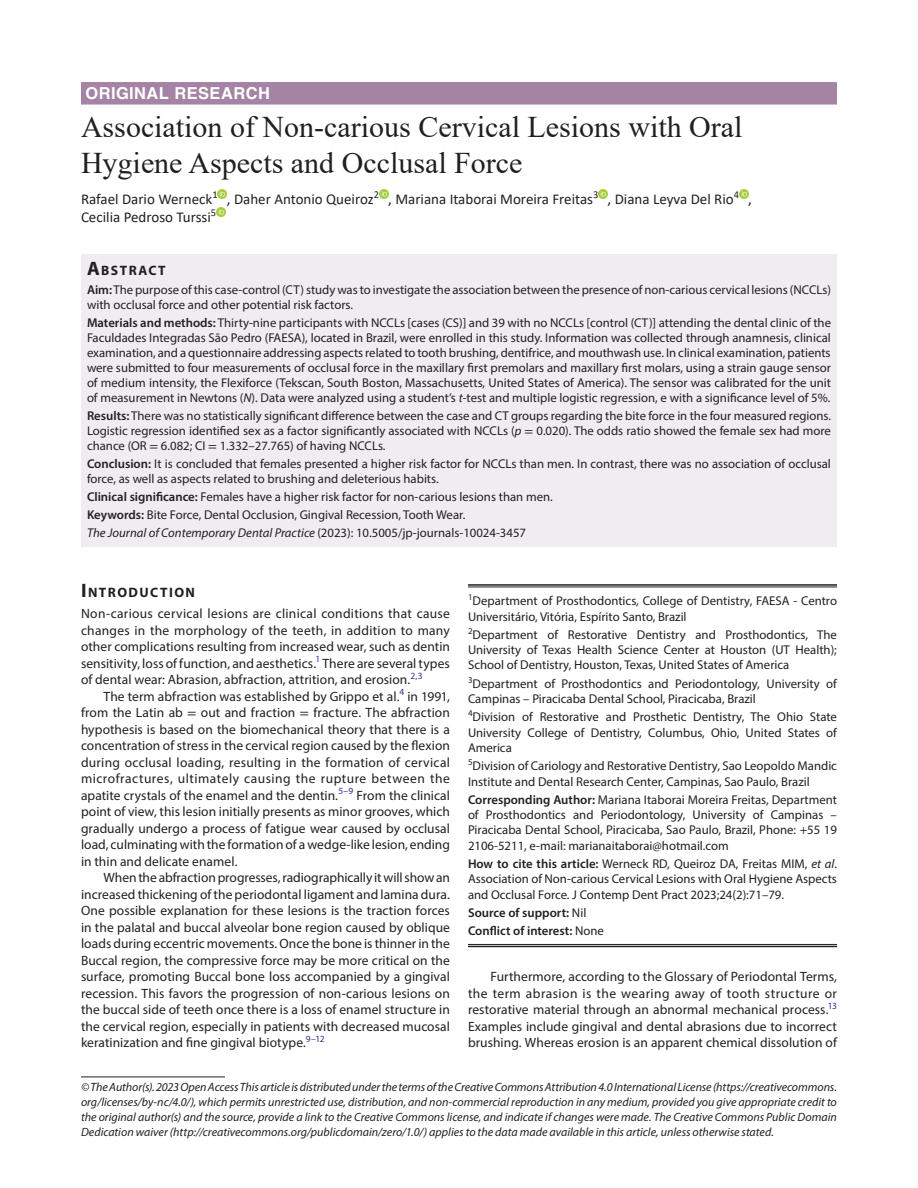
<style>
.page{position:relative;width:918px;height:1188px;background:#fff}
.page>*{position:absolute;margin:0;border:0;box-sizing:border-box;transform-origin:0 0}
.t1{font:30px/36px "Times New Roman";color:#231f20}
.ArticleType{font:700 16.5px "Helvetica LT Std";letter-spacing:.025em;color:#fff}
.AuthorName{font:15px/18px "Calibri";color:#231f20}
.Head-1-first{font:700 13.65px "Myriad Pro";letter-spacing:.105em;color:#231f20}
.AbstractTitle{font:700 13.65px "Myriad Pro";letter-spacing:.105em;color:#231f20}
.Para-Indent{font:13.5px/16.5px "Myriad Pro";color:#231f20;text-align:justify}
.Para-NoIndent{font:13.5px/16.5px "Myriad Pro";letter-spacing:.005em;color:#231f20;text-align:justify}
.Abstract-Para-first{font:12.75px/15px "Myriad Pro";color:#231f20}
.Affiliation{font:12.75px/15.3px "Myriad Pro";color:#231f20;text-align:justify}
.Corresponding_Author{font:12.75px/15.3px "Myriad Pro";color:#231f20;text-align:justify}
.How_to_Cite{font:12.75px/15.3px "Myriad Pro";color:#231f20;text-align:justify}
.Affiliation-first{font:12.75px/15.3px "Myriad Pro";color:#231f20}
.JT_DOI{font:italic 12.75px "Myriad Pro";color:#231f20}
.Keywords{font:12.75px "Myriad Pro";color:#231f20}
.COI{font:600 12.75px "Myriad Pro";color:#231f20}
.Source{font:600 12.75px "Myriad Pro";color:#231f20}
.FootNote{font:italic 12px/15px "Myriad Pro";color:#231f20;text-align:justify}
.s1{font-size:19.5px}
.s2{font-weight:600}
.s3{font-style:italic}
.s4{font-family:"STIX General"}
.s5{font-style:normal}
.s6{font-weight:400}
</style>
<div class="page">
<div style="left:81px;top:82px;width:756px;height:23px;background:#a483a5"></div>
<div style="left:81px;top:254px;width:756px;height:26px;background:#f0ecf1"></div>
<div style="left:81px;top:279px;width:756px;height:39px;background:#f0ecf1"></div>
<div style="left:81px;top:312px;width:756px;height:99px;background:#f0ecf1"></div>
<div style="left:81px;top:405px;width:756px;height:55px;background:#f0ecf1"></div>
<div style="left:81px;top:453px;width:756px;height:39px;background:#f0ecf1"></div>
<div style="left:81px;top:486px;width:756px;height:24px;background:#f0ecf1"></div>
<div style="left:81px;top:504px;width:756px;height:24px;background:#f0ecf1"></div>
<div style="left:81px;top:522px;width:756px;height:24px;background:#f0ecf1"></div>
<svg style="left:218px;top:189px;width:9px;height:9px"></svg>
<svg style="left:379px;top:189px;width:9px;height:9px"></svg>
<svg style="left:598px;top:189px;width:10px;height:9px"></svg>
<svg style="left:739px;top:189px;width:9px;height:9px"></svg>
<svg style="left:216px;top:207px;width:9px;height:9px"></svg>
<hr style="left:81px;top:1077px;width:144px;height:1px;background:#231f20">
<hr style="left:468px;top:584px;width:369px;height:2px;background:#231f20">
<hr style="left:468px;top:587px;width:369px;height:1px;background:#231f20">
<hr style="left:468px;top:944px;width:369px;height:1px;background:#231f20">
<hr style="left:468px;top:946px;width:369px;height:1px;background:#231f20">
<p class="ArticleType" style="left:86px;top:83px;width:186px">ORIGINAL RESEARCH</p>
<p class="t1" style="left:81px;top:108px;width:663px">Association of Non-carious Cervical Lesions with Oral<br>Hygiene Aspects and Occlusal Force</p>
<p class="AuthorName" style="left:81px;top:190px;width:673px">Rafael Dario Werneck<sup>1</sup> , Daher Antonio Queiroz<sup>2</sup> , Mariana Itaborai Moreira Freitas<sup>3</sup> , Diana Leyva Del Rio<sup>4</sup> ,<br>Cecilia Pedroso Turssi<sup>5</sup></p>
<p class="AbstractTitle" style="left:87px;top:261px;width:80px"><span class="s1">A</span>BSTRACT</p>
<p class="Abstract-Para-first" style="left:87px;top:282px;width:745px"><span class="s2">Aim:</span> The purpose of this case-control (CT) study was to investigate the association between the presence of non-carious cervical lesions (NCCLs) with occlusal force and other potential risk factors.</p>
<p class="Abstract-Para-first" style="left:87px;top:315px;width:746px;text-align:justify"><span class="s2">Materials and methods:</span> Thirty-nine participants with NCCLs [cases (CS)] and 39 with no NCCLs [control (CT)] attending the dental clinic of the Faculdades Integradas São Pedro (FAESA), located in Brazil, were enrolled in this study. Information was collected through anamnesis, clinical examination, and a questionnaire addressing aspects related to tooth brushing, dentifrice, and mouthwash use. In clinical examination, patients were submitted to four measurements of occlusal force in the maxillary first premolars and maxillary first molars, using a strain gauge sensor of medium intensity, the Flexiforce (Tekscan, South Boston, Massachusetts, United States of America). The sensor was calibrated for the unit of measurement in Newtons (<span class="s3">N</span>). Data were analyzed using a student’s <span class="s3">t</span>-test and multiple logistic regression, e with a significance level of 5%.</p>
<p class="Abstract-Para-first" style="left:87px;top:408px;width:746px;text-align:justify"><span class="s2">Results:</span> There was no statistically significant difference between the case and CT groups regarding the bite force in the four measured regions.<br>Logistic regression identified sex as a factor significantly associated with NCCLs (<span class="s3">p</span> <span class="s4">=</span> 0.020). The odds ratio showed the female sex had more chance (OR <span class="s4">=</span> 6.082; CI <span class="s4">=</span> 1.332–27.765) of having NCCLs.</p>
<p class="Abstract-Para-first" style="left:87px;top:456px;width:746px"><span class="s2">Conclusion:</span> It is concluded that females presented a higher risk factor for NCCLs than men. In contrast, there was no association of occlusal force, as well as aspects related to brushing and deleterious habits.</p>
<p class="Abstract-Para-first" style="left:87px;top:489px;width:467px"><span class="s2">Clinical significance:</span> Females have a higher risk factor for non-carious lesions than men.</p>
<p class="Keywords" style="left:87px;top:507px;width:380px"><span class="s2">Keywords:</span> Bite Force, Dental Occlusion, Gingival Recession, Tooth Wear.</p>
<p class="JT_DOI" style="left:87px;top:525px;width:441px">The Journal of Contemporary Dental Practice <span class="s5">(2023): 10.5005/jp-journals-10024-3457</span></p>
<p class="Head-1-first" style="left:81px;top:584px;width:116px"><span class="s1">I</span>NTRODUCTION</p>
<p class="Para-NoIndent" style="left:81px;top:605px;width:371px">Non-carious cervical lesions are clinical conditions that cause changes in the morphology of the teeth, in addition to many other complications resulting from increased wear, such as dentin sensitivity, loss of function, and aesthetics.<sup>1</sup> There are several types of dental wear: Abrasion, abfraction, attrition, and erosion.<sup>2,3</sup></p>
<p class="Para-Indent" style="left:81px;top:688px;width:371px;text-indent:22px">The term abfraction was established by Grippo et al.<sup>4</sup> in 1991, from the Latin ab <span class="s4">=</span> out and fraction <span class="s4">=</span> fracture. The abfraction hypothesis is based on the biomechanical theory that there is a concentration of stress in the cervical region caused by the flexion during occlusal loading, resulting in the formation of cervical microfractures, ultimately causing the rupture between the apatite crystals of the enamel and the dentin.<sup>5–9</sup> From the clinical point of view, this lesion initially presents as minor grooves, which gradually undergo a process of fatigue wear caused by occlusal load, culminating with the formation of a wedge-like lesion, ending in thin and delicate enamel.</p>
<p class="Para-Indent" style="left:81px;top:869px;width:370px;text-indent:22px">When the abfraction progresses, radiographically it will show an increased thickening of the periodontal ligament and lamina dura.<br>One possible explanation for these lesions is the traction forces in the palatal and buccal alveolar bone region caused by oblique loads during eccentric movements. Once the bone is thinner in the Buccal region, the compressive force may be more critical on the surface, promoting Buccal bone loss accompanied by a gingival recession. This favors the progression of non-carious lesions on the buccal side of teeth once there is a loss of enamel structure in the cervical region, especially in patients with decreased mucosal keratinization and fine gingival biotype.<sup>9–12</sup></p>
<p class="Affiliation-first" style="left:468px;top:593px;width:371px"><sup>1</sup>Department of Prosthodontics, College of Dentistry, FAESA - Centro<br>Universitário, Vitória, Espírito Santo, Brazil</p>
<p class="Affiliation" style="left:468px;top:627px;width:371px"><sup>2</sup>Department of Restorative Dentistry and Prosthodontics, The University of Texas Health Science Center at Houston (UT Health); School of Dentistry, Houston, Texas, United States of America</p>
<p class="Affiliation" style="left:468px;top:676px;width:370px"><sup>3</sup>Department of Prosthodontics and Periodontology, University of<br>Campinas – Piracicaba Dental School, Piracicaba, Brazil</p>
<p class="Affiliation" style="left:468px;top:709px;width:371px"><sup>4</sup>Division of Restorative and Prosthetic Dentistry, The Ohio State University College of Dentistry, Columbus, Ohio, United States of America</p>
<p class="Affiliation" style="left:468px;top:758px;width:371px"><sup>5</sup>Division of Cariology and Restorative Dentistry, Sao Leopoldo Mandic<br>Institute and Dental Research Center, Campinas, Sao Paulo, Brazil</p>
<p class="Corresponding_Author" style="left:468px;top:792px;width:371px"><span class="s2">Corresponding Author:</span> Mariana Itaborai Moreira Freitas, Department of Prosthodontics and Periodontology, University of Campinas – Piracicaba Dental School, Piracicaba, Sao Paulo, Brazil, Phone: +55 19<br>2106-5211, e-mail: marianaitaborai@hotmail.com</p>
<p class="How_to_Cite" style="left:468px;top:856px;width:371px"><span class="s2">How to cite this article:</span> Werneck RD, Queiroz DA, Freitas MIM, <span class="s3">et al</span>.<br>Association of Non-carious Cervical Lesions with Oral Hygiene Aspects and Occlusal Force. J Contemp Dent Pract 2023;24(2):71–79.</p>
<p class="Source" style="left:468px;top:905px;width:120px">Source of support: <span class="s6">Nil</span></p>
<p class="COI" style="left:468px;top:923px;width:137px">Conflict of interest: <span class="s6">None</span></p>
<p class="Para-Indent" style="left:468px;top:968px;width:371px;text-indent:22px">Furthermore, according to the Glossary of Periodontal Terms, the term abrasion is the wearing away of tooth structure or restorative material through an abnormal mechanical process.<sup>13<br></sup>Examples include gingival and dental abrasions due to incorrect brushing. Whereas erosion is an apparent chemical dissolution of</p>
<p class="FootNote" style="left:81px;top:1079px;width:758px">© The Author(s). 2023 Open Access This article is distributed under the terms of the Creative Commons Attribution 4.0 International License (https://creativecommons. org/licenses/by-nc/4.0/), which permits unrestricted use, distribution, and non-commercial reproduction in any medium, provided you give appropriate credit to the original author(s) and the source, provide a link to the Creative Commons license, and indicate if changes were made. The Creative Commons Public Domain Dedication waiver (http://creativecommons.org/publicdomain/zero/1.0/) applies to the data made available in this article, unless otherwise stated.</p>
</div>
